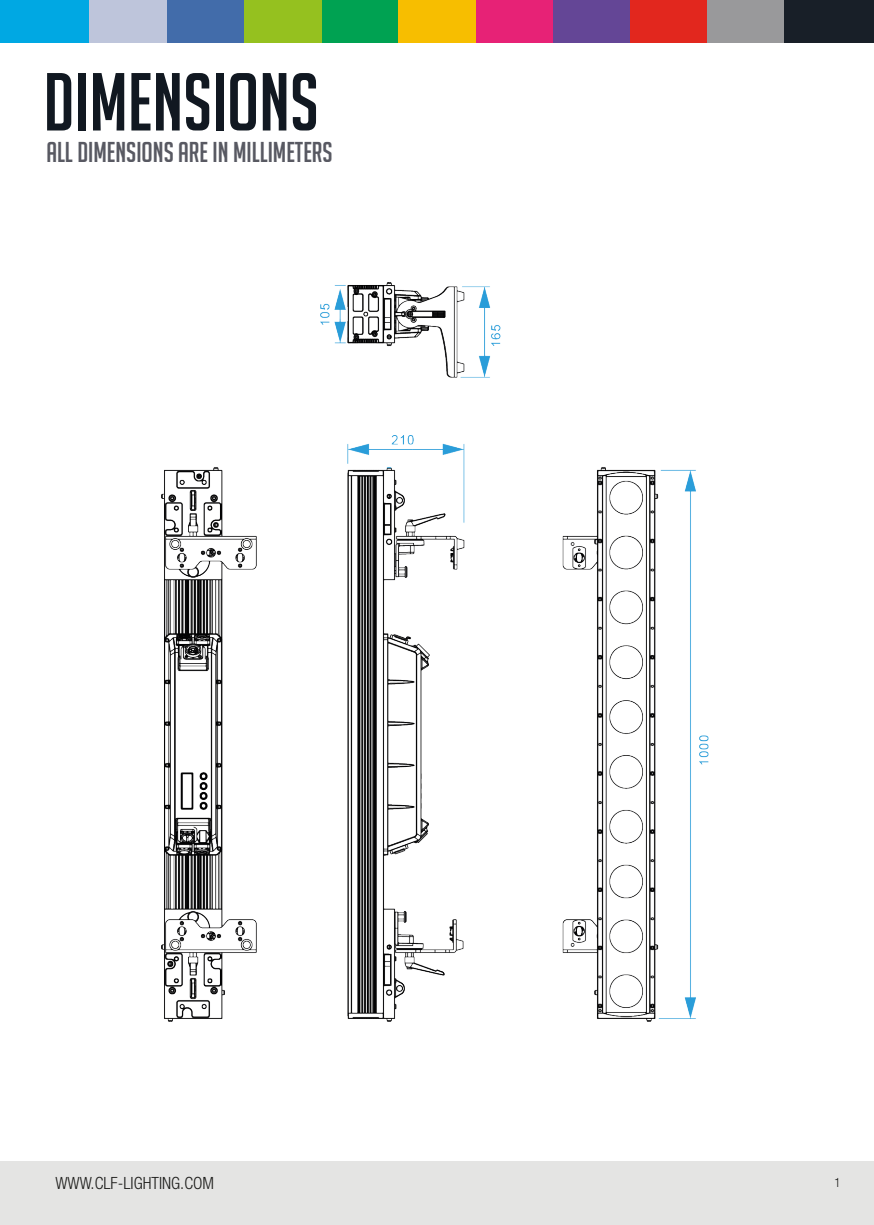
<style>
.page{position:relative;width:874px;height:1225px;background:#fff}
.page>*{position:absolute;margin:0;border:0;box-sizing:border-box;transform-origin:0 0}
._1__Alinea{font:80px "Big Noodle Titling";color:#111821}
.t1{font:28px "Big Noodle Titling";color:#585962}
.t2{font:300 condensed 16.8px "Helvetica Neue LT Std";color:#1d1d1b}
.t3{font:300 condensed 12.8px "Helvetica Neue LT Std";color:#1d1d1b}
</style>
<div class="page">
<div style="left:0;top:1161px;width:873px;height:64px;background:#e4e4e3"></div>
<div style="left:629px;top:0;width:78px;height:43px;background:#e2271e"></div>
<div style="left:552px;top:0;width:77px;height:43px;background:#644696"></div>
<div style="left:475px;top:0;width:77px;height:43px;background:#e72276"></div>
<div style="left:166px;top:0;width:78px;height:43px;background:#426caa"></div>
<div style="left:321px;top:0;width:77px;height:43px;background:#00a252"></div>
<div style="left:398px;top:0;width:77px;height:43px;background:#f7be00"></div>
<div style="left:244px;top:0;width:77px;height:43px;background:#95c11f"></div>
<div style="left:0;top:0;width:89px;height:43px;background:#00a8e3"></div>
<div style="left:89px;top:0;width:77px;height:43px;background:#bec5db"></div>
<div style="left:707px;top:0;width:77px;height:43px;background:#99999b"></div>
<div style="left:784px;top:0;width:89px;height:43px;background:#181f28"></div>
<img style="left:162px;top:283px;width:547px;height:738px">
<p class="_1__Alinea" style="left:43px;top:59px;width:277px">DIMENSIONS</p>
<p class="t1" style="left:46px;top:137px;width:287px">ALL DIMENSIONS ARE IN MILLIMETERS</p>
<p class="t2" style="left:55px;top:1173px;width:160px">WWW.CLF-LIGHTING.COM</p>
<p class="t3" style="left:833px;top:1175px;width:8px">1</p>
</div>
